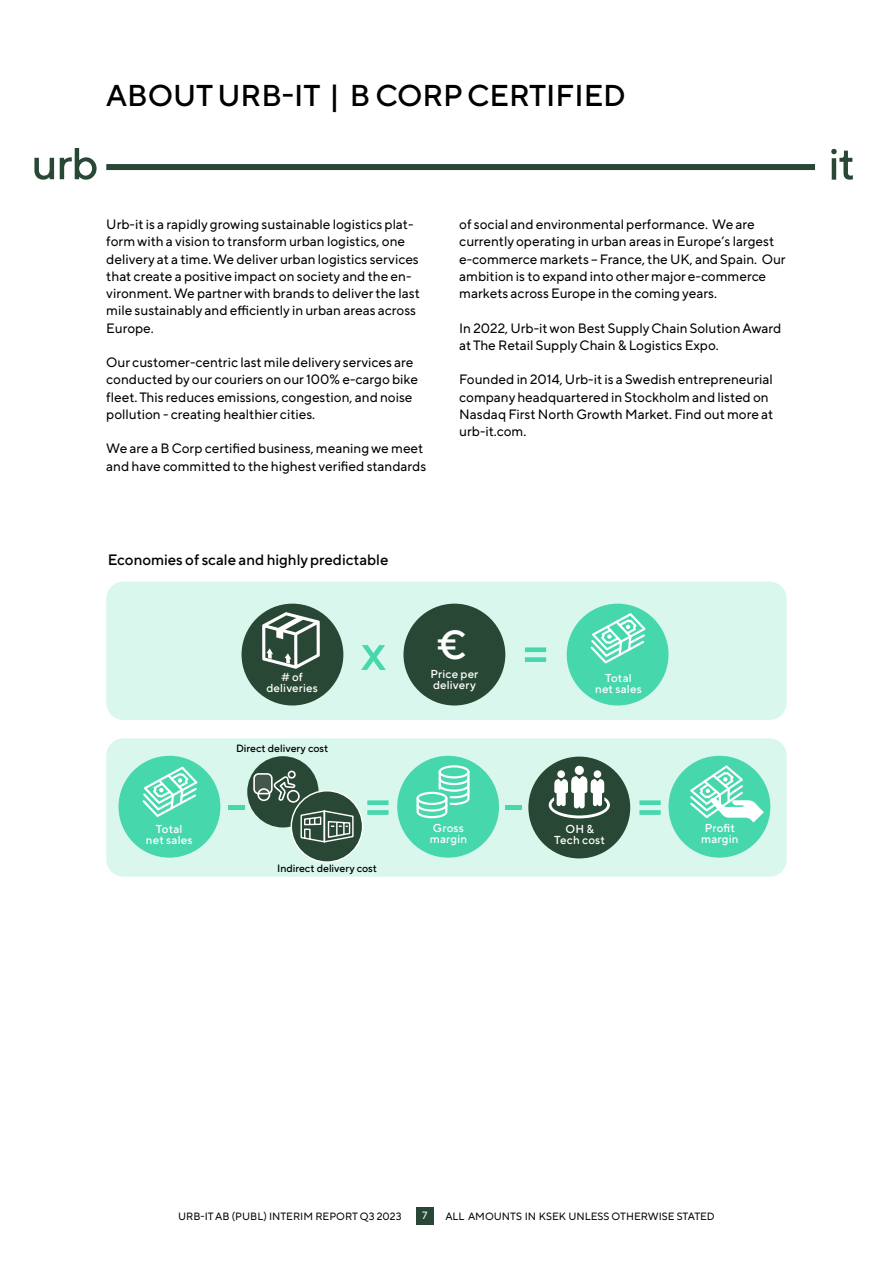
<style>
.page{position:relative;width:893px;height:1263px;background:#fff}
.page>*{position:absolute;margin:0;border:0;box-sizing:border-box;transform-origin:0 0}
.t1{font:500 51.75px "TT Norms Pro";color:#47d7ac}
.t2{font:500 40.5px "TT Norms Pro";color:#fff}
.t3{font:500 30px "TT Norms Pro";color:#000}
.t4{font:500 15px "TT Norms Pro";color:#000}
.t5{font:13.5px/17.2px "TT Norms Pro";color:#000}
.t6{font:500 11.55px/11.6px "TT Norms Pro";letter-spacing:.015em;color:#fff;text-align:center}
.t7{font:10.5px "TT Norms Pro";color:#000}
.t8{font:500 10.5px "TT Norms Pro";color:#000}
.t9{font:10.5px "TT Norms Pro";color:#fff}
</style>
<div class="page">
<svg style="left:34px;top:158px;width:20px;height:22px"></svg>
<svg style="left:60px;top:148px;width:37px;height:32px"></svg>
<svg style="left:831px;top:149px;width:22px;height:31px"></svg>
<div style="left:106px;top:164px;width:709px;height:6px;background:#284734"></div>
<div style="left:416px;top:1208px;width:17px;height:17px;background:#284734"></div>
<div style="left:106px;top:582px;width:681px;height:138px;background:#daf7ee;border-radius:17px"></div>
<div style="left:106px;top:738px;width:681px;height:139px;background:#daf7ee;border-radius:17px"></div>
<div style="left:403px;top:604px;width:102px;height:101px;background:#284734;border-radius:50%"></div>
<div style="left:242px;top:604px;width:101px;height:101px;background:#284734;border-radius:50%"></div>
<svg style="left:262px;top:612px;width:58px;height:57px"></svg>
<div style="left:567px;top:604px;width:101px;height:101px;background:#47d7ac;border-radius:50%"></div>
<svg style="left:590px;top:613px;width:55px;height:50px"></svg>
<div style="left:119px;top:756px;width:101px;height:102px;background:#47d7ac;border-radius:50%"></div>
<div style="left:247px;top:756px;width:72px;height:71px;background:#284734;border-radius:50%"></div>
<div style="left:291px;top:791px;width:72px;height:71px;background:#284734;border-radius:50%"></div>
<div style="left:291px;top:790px;width:72px;height:73px;border:1px solid #fff;border-radius:50%"></div>
<div style="left:397px;top:756px;width:102px;height:102px;background:#47d7ac;border-radius:50%"></div>
<svg style="left:417px;top:765px;width:52px;height:53px"></svg>
<div style="left:528px;top:757px;width:102px;height:101px;background:#284734;border-radius:50%"></div>
<div style="left:575px;top:766px;width:9px;height:9px;background:#fff;border-radius:50%"></div>
<div style="left:557px;top:770px;width:8px;height:8px;background:#fff;border-radius:50%"></div>
<svg style="left:549px;top:776px;width:61px;height:42px"></svg>
<div style="left:594px;top:770px;width:7px;height:8px;background:#fff;border-radius:50%"></div>
<div style="left:668px;top:756px;width:102px;height:102px;background:#47d7ac;border-radius:50%"></div>
<div style="left:254px;top:774px;width:18px;height:20px;background:#43574b;border-radius:5px"></div>
<div style="left:253px;top:773px;width:20px;height:21px;border:2px solid #fff;border-radius:5px"></div>
<svg style="left:257px;top:771px;width:43px;height:32px"></svg>
<svg style="left:300px;top:810px;width:54px;height:33px"></svg>
<svg style="left:690px;top:765px;width:74px;height:57px"></svg>
<svg style="left:142px;top:767px;width:55px;height:50px"></svg>
<h3 class="t3" style="left:106px;top:74px;width:521px">ABOUT URB-IT | B CORP CERTIFIED</h3>
<p class="t5" style="left:106px;top:215px;width:315px">Urb-it is a rapidly growing sustainable logistics plat&shy;form with a vision to transform urban logistics, one delivery at a time. We deliver urban logistics services that create a positive impact on society and the en&shy;vironment. We partner with brands to deliver the last mile sustainably and efficiently in urban areas across Europe.</p>
<p class="t5" style="left:106px;top:353px;width:313px">Our customer-centric last mile delivery services are conducted by our couriers on our 100% e-cargo bike fleet. This reduces emissions, congestion, and noise pollution - creating healthier cities.</p>
<p class="t5" style="left:106px;top:439px;width:321px">We are a B Corp certified business, meaning we meet and have committed to the highest verified standards</p>
<p class="t4" style="left:108px;top:548px;width:282px">Economies of scale and highly predictable</p>
<p class="t5" style="left:459px;top:215px;width:328px">of social and environmental performance. We are currently operating in urban areas in Europe’s largest e-commerce markets – France, the UK, and Spain. Our ambition is to expand into other major e-commerce markets across Europe in the coming years.</p>
<p class="t5" style="left:459px;top:318px;width:324px">In 2022, Urb-it won Best Supply Chain Solution Award at The Retail Supply Chain &amp; Logistics Expo.</p>
<p class="t5" style="left:459px;top:370px;width:315px">Founded in 2014, Urb-it is a Swedish entrepreneurial company headquartered in Stockholm and listed on Nasdaq First North Growth Market. Find out more at urb-it.com.</p>
<h2 class="t2" style="left:437px;top:616px;width:31px">€</h2>
<h1 class="t1" style="left:361px;top:614px;width:27px">x</h1>
<h1 class="t1" style="left:523px;top:614px;width:27px">=</h1>
<p class="t6" style="left:431px;top:667px;width:49px;text-align:left">Price per delivery</p>
<p class="t6" style="left:266px;top:670px;width:53px"># of deliveries</p>
<p class="t6" style="left:595px;top:671px;width:48px">Total net sales</p>
<p class="t8" style="left:236px;top:741px;width:94px">Direct delivery cost</p>
<h1 class="t1" style="left:226px;top:767px;width:23px">-</h1>
<h1 class="t1" style="left:365px;top:767px;width:27px">=</h1>
<h1 class="t1" style="left:637px;top:767px;width:27px">=</h1>
<h1 class="t1" style="left:503px;top:767px;width:23px">-</h1>
<p class="t6" style="left:146px;top:822px;width:48px">Total net sales</p>
<p class="t6" style="left:430px;top:821px;width:39px;text-align:left">Gross margin</p>
<p class="t6" style="left:554px;top:822px;width:52px">OH &amp;<br>Tech cost</p>
<p class="t6" style="left:701px;top:821px;width:39px">Profit margin</p>
<p class="t8" style="left:277px;top:861px;width:101px">Indirect delivery cost</p>
<p class="t7" style="left:178px;top:1208px;width:225px">URB-IT AB (PUBL) INTERIM REPORT Q3 2023</p>
<p class="t7" style="left:445px;top:1208px;width:271px">ALL AMOUNTS IN KSEK UNLESS OTHERWISE STATED</p>
<p class="t9" style="left:422px;top:1208px;width:7px">7</p>
</div>
